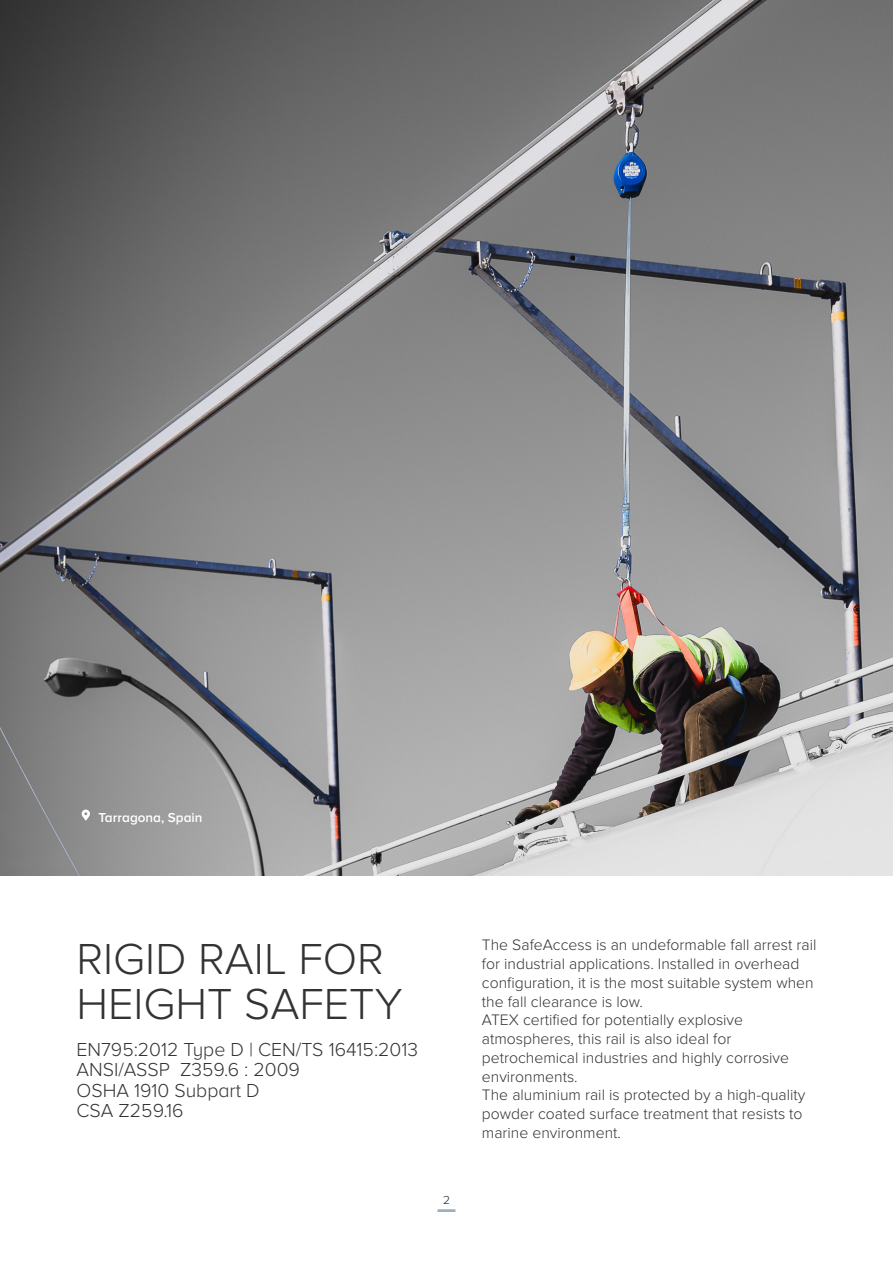
<style>
.page{position:relative;width:893px;height:1263px;background:#fff}
.page>*{position:absolute;margin:0;border:0;box-sizing:border-box;transform-origin:0 0}
.t1{font:300 45px/45px "Proxima Nova";color:#323332}
.BODY_text{font:300 19.5px "Proxima Nova A";color:#323332}
.BODY_text-2{font:300 15.75px/18.8px "Proxima Nova";color:#323332}
.BODY_text-3{font:600 13.5px "Proxima Nova A";color:#fff}
.t2{font:300 12px "Proxima Nova";color:#231f20}
</style>
<div class="page">
<hr style="left:437px;top:1209px;width:18px;height:3px;background:#9baebd">
<img style="left:0;top:0;width:893px;height:875px">
<svg style="left:82px;top:809px;width:8px;height:12px"></svg>
<p class="BODY_text-3" style="left:99px;top:809px;width:105px">Tarragona, Spain</p>
<p class="t1" style="left:77px;top:936px;width:327px">RIGID RAIL FOR<br>HEIGHT SAFETY</p>
<p class="BODY_text-2" style="left:482px;top:936px;width:336px">The SafeAccess is an undeformable fall arrest rail for industrial applications. Installed in overhead</p>
<p class="BODY_text-2" style="left:482px;top:973px;width:333px">configuration, it is the most suitable system when</p>
<p class="BODY_text-2" style="left:482px;top:992px;width:162px">the fall clearance is low.</p>
<p class="BODY_text-2" style="left:482px;top:1011px;width:309px">ATEX certified for potentially explosive atmospheres, this rail is also ideal for petrochemical industries and highly corrosive</p>
<p class="BODY_text-2" style="left:482px;top:1067px;width:97px">environments.</p>
<p class="BODY_text-2" style="left:482px;top:1086px;width:325px">The aluminium rail is protected by a high-quality</p>
<p class="BODY_text-2" style="left:482px;top:1105px;width:322px">powder coated surface treatment that resists to</p>
<p class="BODY_text-2" style="left:482px;top:1123px;width:141px">marine environment.</p>
<p class="BODY_text" style="left:77px;top:1038px;width:343px">EN795:2012 Type D | CEN/TS 16415:2013</p>
<p class="BODY_text" style="left:77px;top:1058px;width:225px">ANSI/ASSP Z359.6 : 2009</p>
<p class="BODY_text" style="left:77px;top:1079px;width:185px">OSHA 1910 Subpart D</p>
<p class="BODY_text" style="left:77px;top:1099px;width:109px">CSA Z259.16</p>
<p class="t2" style="left:443px;top:1193px;width:8px">2</p>
</div>
